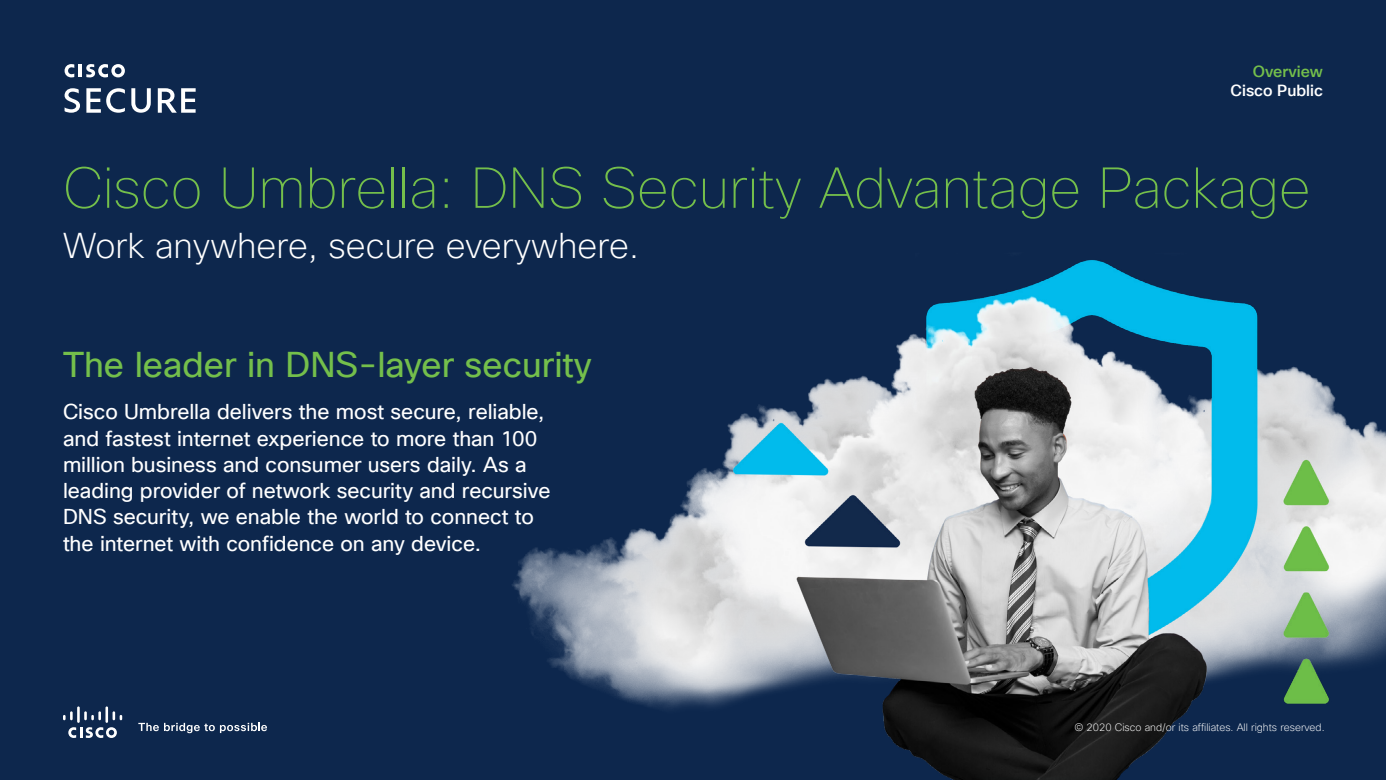
<style>
.page{position:relative;width:1386px;height:780px;background:#0d274d}
.page>*{position:absolute;margin:0;border:0;box-sizing:border-box;transform-origin:0 0}
.t1{font:100 56px "Cisco Sans TT";color:#74bf4b}
.t2{font:200 35px "Cisco Sans TT";color:#fff}
.t3{font:35px "Cisco Sans TT";color:#74bf4b}
.t4{font:21px/26.2px "Cisco Sans TT";letter-spacing:-.005em;color:#fff}
.t5{font:500 15.75px "Cisco Sans TT";color:#fff}
.t6{font:500 15.75px "Cisco Sans TT";color:#74bf4b}
.t7{font:200 10.5px "Cisco Sans TT";color:#fff}
</style>
<div class="page">
<svg style="left:65px;top:88px;width:15px;height:25px"></svg>
<svg style="left:86px;top:88px;width:39px;height:25px"></svg>
<svg style="left:131px;top:88px;width:20px;height:25px"></svg>
<svg style="left:158px;top:88px;width:38px;height:25px"></svg>
<svg style="left:65px;top:64px;width:60px;height:13px"></svg>
<img style="left:512px;top:260px;width:874px;height:520px">
<svg style="left:68px;top:727px;width:49px;height:11px"></svg>
<svg style="left:63px;top:711px;width:10px;height:9px"></svg>
<hr style="left:77px;top:706px;width:3px;height:17px;background:#fff">
<svg style="left:84px;top:711px;width:17px;height:9px"></svg>
<hr style="left:105px;top:706px;width:3px;height:17px;background:#fff">
<svg style="left:113px;top:711px;width:9px;height:9px"></svg>
<svg style="left:138px;top:723px;width:129px;height:10px"></svg>
<p class="t6" style="left:1253px;top:61px;width:72px">Overview</p>
<p class="t5" style="left:1231px;top:80px;width:94px">Cisco Public</p>
<h1 class="t1" style="left:63px;top:153px;width:1249px">Cisco Umbrella: DNS Security Advantage Package</h1>
<h2 class="t2" style="left:63px;top:223px;width:578px">Work anywhere, secure everywhere.</h2>
<h2 class="t3" style="left:63px;top:342px;width:530px">The leader in DNS-layer security</h2>
<p class="t4" style="left:63px;top:399px;width:489px">Cisco Umbrella delivers the most secure, reliable, and fastest internet experience to more than 100 million business and consumer users daily. As a leading provider of network security and recursive DNS security, we enable the world to connect to the internet with confidence on any device.</p>
<p class="t7" style="left:1074px;top:720px;width:252px">© 2020 Cisco and/or its affiliates. All rights reserved.</p>
</div>
